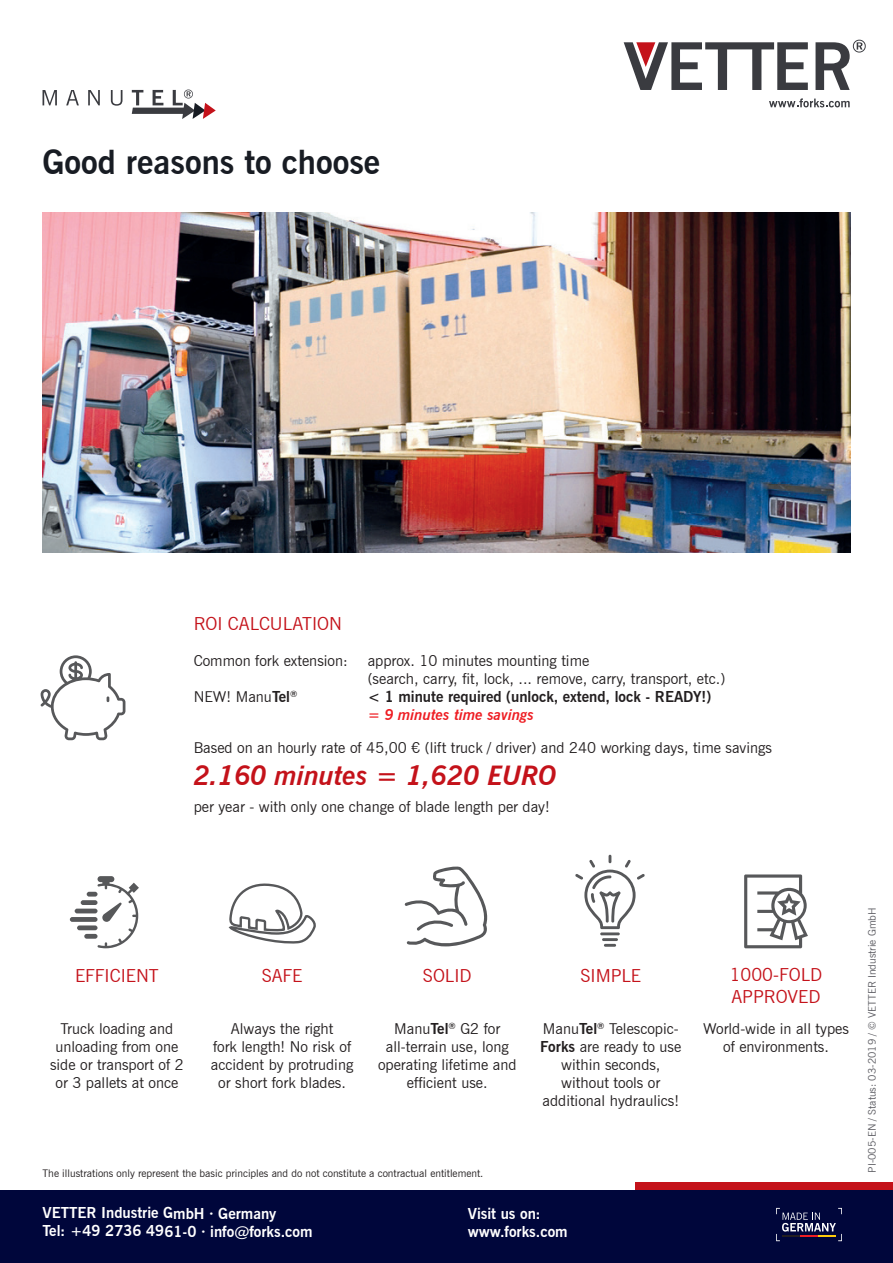
<style>
.page{position:relative;width:893px;height:1263px;background:#fff}
.page>*{position:absolute;margin:0;border:0;box-sizing:border-box;transform-origin:0 0}
.t1{font:700 33px "News Gothic BT";color:#181c23}
.t2{font:italic 700 27px "News Gothic BT";color:#c4121a}
.t3{font:18px "News Gothic BT";color:#c4121a}
.t4{font:15px/18px "News Gothic BT";color:#231f20;text-align:center}
.t5{font:700 15px/18.1px "News Gothic BT";letter-spacing:-.005em;color:#fff}
.t6{font:700 15px "News Gothic BT";color:#231f20}
.t7{font:italic 700 15px "News Gothic BT";color:#ee1d23}
.t8{font:10.5px "News Gothic BT";color:#231f20}
.t9{font:10.5px "News Gothic BT";color:#5c5c62}
.s1{font-weight:700}
</style>
<div class="page">
<div style="left:635px;top:1182px;width:258px;height:43px;background:#c4121a"></div>
<svg style="left:769px;top:98px;width:81px;height:9px"></svg>
<svg style="left:815px;top:40px;width:51px;height:50px"></svg>
<svg style="left:624px;top:42px;width:184px;height:48px"></svg>
<div style="left:0;top:1191px;width:893px;height:72px;background:#00063b"></div>
<svg style="left:776px;top:1208px;width:66px;height:33px"></svg>
<svg style="left:41px;top:655px;width:84px;height:85px"></svg>
<svg style="left:97px;top:876px;width:42px;height:72px"></svg>
<hr style="left:87px;top:892px;width:11px;height:4px;background:#57585a;border-radius:2px">
<div style="left:81px;top:900px;width:17px;height:5px;background:#57585a;border-radius:2px"></div>
<hr style="left:75px;top:909px;width:23px;height:4px;background:#57585a;border-radius:2px">
<div style="left:70px;top:917px;width:28px;height:5px;background:#57585a;border-radius:2px"></div>
<div style="left:77px;top:925px;width:21px;height:5px;background:#57585a;border-radius:2px"></div>
<div style="left:84px;top:934px;width:14px;height:5px;background:#57585a;border-radius:2px"></div>
<svg style="left:228px;top:883px;width:88px;height:61px"></svg>
<svg style="left:405px;top:866px;width:83px;height:81px"></svg>
<hr style="left:600px;top:932px;width:20px;height:3px;background:#57585a">
<hr style="left:602px;top:938px;width:16px;height:3px;background:#57585a">
<svg style="left:604px;top:944px;width:12px;height:3px"></svg>
<svg style="left:575px;top:855px;width:70px;height:74px"></svg>
<svg style="left:744px;top:874px;width:64px;height:74px"></svg>
<svg style="left:43px;top:90px;width:14px;height:15px"></svg>
<svg style="left:66px;top:90px;width:13px;height:15px"></svg>
<svg style="left:88px;top:90px;width:12px;height:15px"></svg>
<svg style="left:111px;top:90px;width:11px;height:16px"></svg>
<svg style="left:132px;top:90px;width:84px;height:29px"></svg>
<img style="left:43px;top:213px;width:807px;height:340px">
<p class="t1" style="left:43px;top:142px;width:339px">Good reasons to choose</p>
<p class="t3" style="left:194px;top:613px;width:150px">ROI CALCULATION</p>
<p class="t4" style="left:194px;top:652px;width:156px">Common fork extension:</p>
<p class="t4" style="left:368px;top:652px;width:223px">approx. 10 minutes mounting time</p>
<p class="t4" style="left:368px;top:670px;width:359px">(search, carry, fit, lock, ... remove, carry, transport, etc.)</p>
<p class="t4" style="left:194px;top:688px;width:105px">NEW! Manu<span class="s1">Tel</span><sup>®</sup></p>
<p class="t6" style="left:368px;top:688px;width:345px">&lt; 1 minute required (unlock, extend, lock - READY!)</p>
<p class="t7" style="left:368px;top:706px;width:168px">= 9 minutes time savings</p>
<p class="t4" style="left:194px;top:738px;width:580px">Based on an hourly rate of 45,00 € (lift truck / driver) and 240 working days, time savings</p>
<p class="t2" style="left:194px;top:759px;width:364px">2.160 minutes = 1,620 EURO</p>
<p class="t4" style="left:194px;top:797px;width:358px">per year - with only one change of blade length per day!</p>
<p class="t3" style="left:75px;top:964px;width:85px">EFFICIENT</p>
<p class="t4" style="left:61px;top:1019px;width:114px">Truck loading and</p>
<p class="t4" style="left:50px;top:1037px;width:135px">unloading from one side or transport of 2 or 3 pallets at once</p>
<p class="t3" style="left:262px;top:964px;width:42px">SAFE</p>
<p class="t4" style="left:231px;top:1019px;width:104px">Always the right</p>
<p class="t4" style="left:211px;top:1037px;width:144px">fork length! No risk of accident by protruding or short fork blades.</p>
<p class="t3" style="left:423px;top:964px;width:50px">SOLID</p>
<p class="t4" style="left:378px;top:1019px;width:140px">Manu<span class="s1">Tel</span><sup>®</sup> G2 for all-terrain use, long operating lifetime and efficient use.</p>
<p class="t8" style="left:43px;top:1167px;width:442px">The illustrations only represent the basic principles and do not constitute a contractual entitlement.</p>
<p class="t3" style="left:580px;top:964px;width:62px">SIMPLE</p>
<p class="t4" style="left:540px;top:1019px;width:143px">Manu<span class="s1">Tel</span><sup>®</sup> Telescopic-<br><span class="s1">Forks</span> are ready to use within seconds,</p>
<p class="t4" style="left:561px;top:1073px;width:101px">without tools or</p>
<p class="t4" style="left:543px;top:1091px;width:138px">additional hydraulics!</p>
<p class="t3" style="left:730px;top:964px;width:94px">1000-FOLD</p>
<p class="t3" style="left:731px;top:985px;width:91px">APPROVED</p>
<p class="t4" style="left:703px;top:1019px;width:147px">World-wide in all types of environments.</p>
<p class="t9" style="left:866px;top:1172px;width:266px;rotate:-90deg">PI-005-EN / Status: 03-2019 / © VETTER Industrie GmbH</p>
<p class="t5" style="left:42px;top:1204px;width:272px">VETTER Industrie GmbH · Germany<br>Tel: +49 2736 4961-0 · info@forks.com</p>
<p class="t5" style="left:468px;top:1205px;width:102px">Visit us on: www.forks.com</p>
</div>
